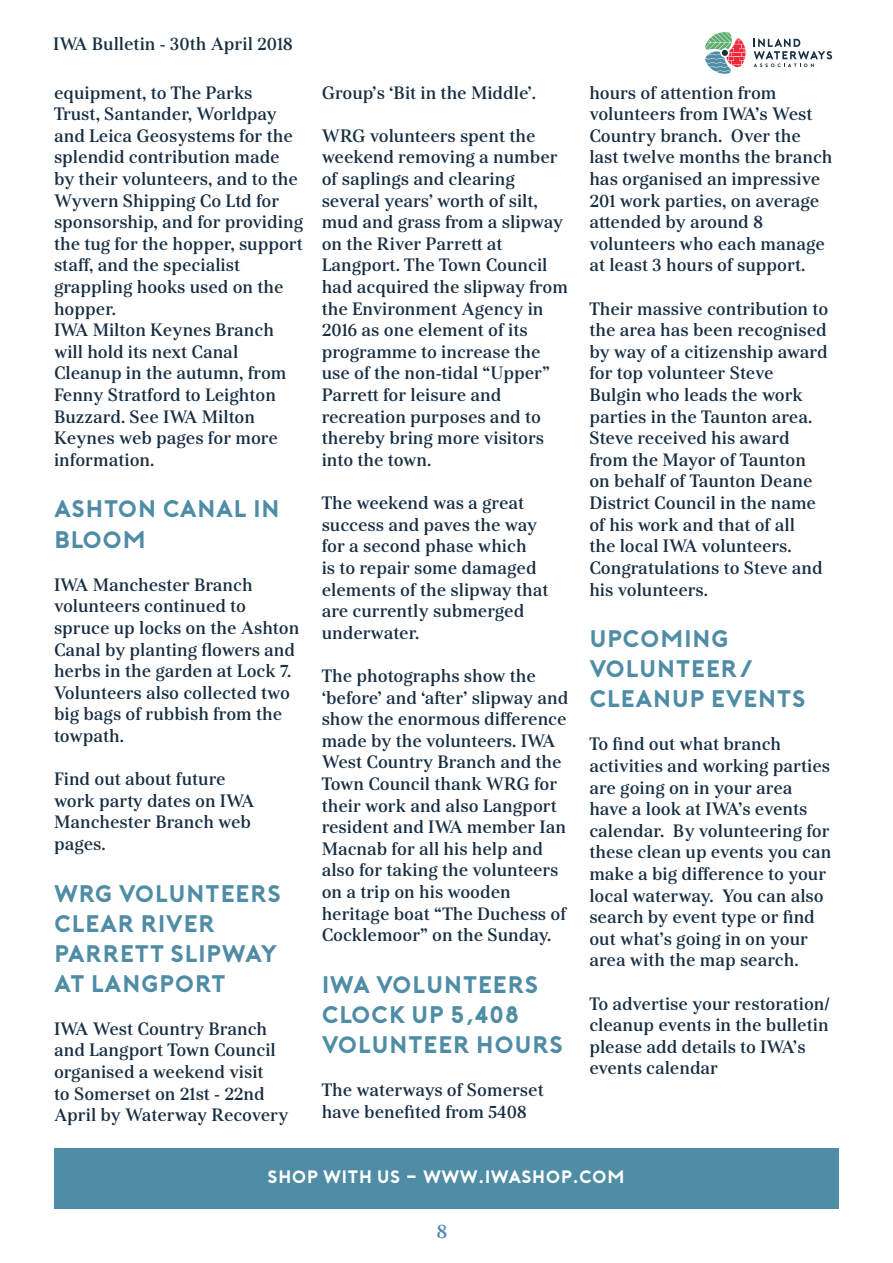
<style>
.page{position:relative;width:893px;height:1263px;background:#fff}
.page>*{position:absolute;margin:0;border:0;box-sizing:border-box;transform-origin:0 0}
.t1{font:700 24px/30px "Porter";color:#4f8ca5}
.t2{font:500 19.5px "Kostic Serif";color:#4f8ca5}
.t3{font:500 18px/21.6px "Kostic Serif";color:#182e42}
.t4{font:700 18px "Porter";color:#fff}
</style>
<div class="page">
<div style="left:54px;top:1148px;width:785px;height:61px;background:#4f8ca5"></div>
<svg style="left:705px;top:32px;width:40px;height:42px"></svg>
<svg style="left:754px;top:39px;width:78px;height:28px"></svg>
<p class="t3" style="left:53px;top:33px;width:241px">IWA Bulletin - 30th April 2018</p>
<p class="t3" style="left:54px;top:82px;width:251px">equipment, to The Parks<br>Trust, Santander, Worldpay and Leica Geosystems for the splendid contribution made by their volunteers, and to the<br>Wyvern Shipping Co Ltd for sponsorship, and for providing the tug for the hopper, support staff, and the specialist grappling hooks used on the hopper.</p>
<p class="t3" style="left:54px;top:319px;width:234px">IWA Milton Keynes Branch will hold its next Canal<br>Cleanup in the autumn, from<br>Fenny Stratford to Leighton<br>Buzzard. See IWA Milton<br>Keynes web pages for more information.</p>
<p class="t1" style="left:54px;top:494px;width:228px">ASHTON CANAL IN<br>BLOOM</p>
<p class="t3" style="left:54px;top:574px;width:247px">IWA Manchester Branch volunteers continued to spruce up locks on the Ashton<br>Canal by planting flowers and herbs in the garden at Lock 7.<br>Volunteers also collected two big bags of rubbish from the towpath.</p>
<p class="t3" style="left:54px;top:768px;width:202px">Find out about future work party dates on IWA<br>Manchester Branch web pages.</p>
<p class="t1" style="left:54px;top:878px;width:229px">WRG VOLUNTEERS<br>CLEAR RIVER<br>PARRETT SLIPWAY<br>AT LANGPORT</p>
<p class="t3" style="left:54px;top:1018px;width:236px">IWA West Country Branch and Langport Town Council organised a weekend visit<br>to Somerset on 21st - 22nd<br>April by Waterway Recovery</p>
<p class="t3" style="left:322px;top:82px;width:216px">Group’s ‘Bit in the Middle’.</p>
<p class="t3" style="left:322px;top:125px;width:248px">WRG volunteers spent the weekend removing a number of saplings and clearing several years’ worth of silt, mud and grass from a slipway on the River Parrett at<br>Langport. The Town Council had acquired the slipway from the Environment Agency in<br>2016 as one element of its programme to increase the use of the non-tidal “Upper”<br>Parrett for leisure and recreation purposes and to thereby bring more visitors into the town.</p>
<p class="t3" style="left:322px;top:492px;width:228px">The weekend was a great success and paves the way for a second phase which<br>is to repair some damaged elements of the slipway that are currently submerged underwater.</p>
<p class="t3" style="left:322px;top:665px;width:248px">The photographs show the ‘before’ and ‘after’ slipway and show the enormous difference made by the volunteers. IWA<br>West Country Branch and the<br>Town Council thank WRG for their work and also Langport resident and IWA member Ian<br>Macnab for all his help and also for taking the volunteers on a trip on his wooden heritage boat “The Duchess of<br>Cocklemoor” on the Sunday.</p>
<p class="t1" style="left:322px;top:969px;width:243px">IWA VOLUNTEERS<br>CLOCK UP 5,408<br>VOLUNTEER HOURS</p>
<p class="t3" style="left:322px;top:1079px;width:224px">The waterways of Somerset have benefited from 5408</p>
<p class="t3" style="left:589px;top:82px;width:245px">hours of attention from volunteers from IWA’s West<br>Country branch. Over the last twelve months the branch has organised an impressive<br>201 work parties, on average attended by around 8 volunteers who each manage at least 3 hours of support.</p>
<p class="t3" style="left:589px;top:298px;width:240px">Their massive contribution to the area has been recognised by way of a citizenship award for top volunteer Steve<br>Bulgin who leads the work parties in the Taunton area.<br>Steve received his award from the Mayor of Taunton on behalf of Taunton Deane<br>District Council in the name of his work and that of all<br>the local IWA volunteers.<br>Congratulations to Steve and his volunteers.</p>
<p class="t1" style="left:589px;top:624px;width:218px">UPCOMING<br>VOLUNTEER/<br>CLEANUP EVENTS</p>
<p class="t3" style="left:589px;top:733px;width:243px">To find out what branch activities and working parties are going on in your area have a look at IWA’s events calendar. By volunteering for these clean up events you can make a big difference to your local waterway. You can also search by event type or find out what’s going in on your area with the map search.</p>
<p class="t3" style="left:589px;top:993px;width:242px">To advertise your restoration/ cleanup events in the bulletin please add details to IWA’s events calendar</p>
<p class="t4" style="left:268px;top:1166px;width:359px">SHOP WITH US - WWW.IWASHOP.COM</p>
<p class="t2" style="left:437px;top:1219px;width:12px">8</p>
</div>
